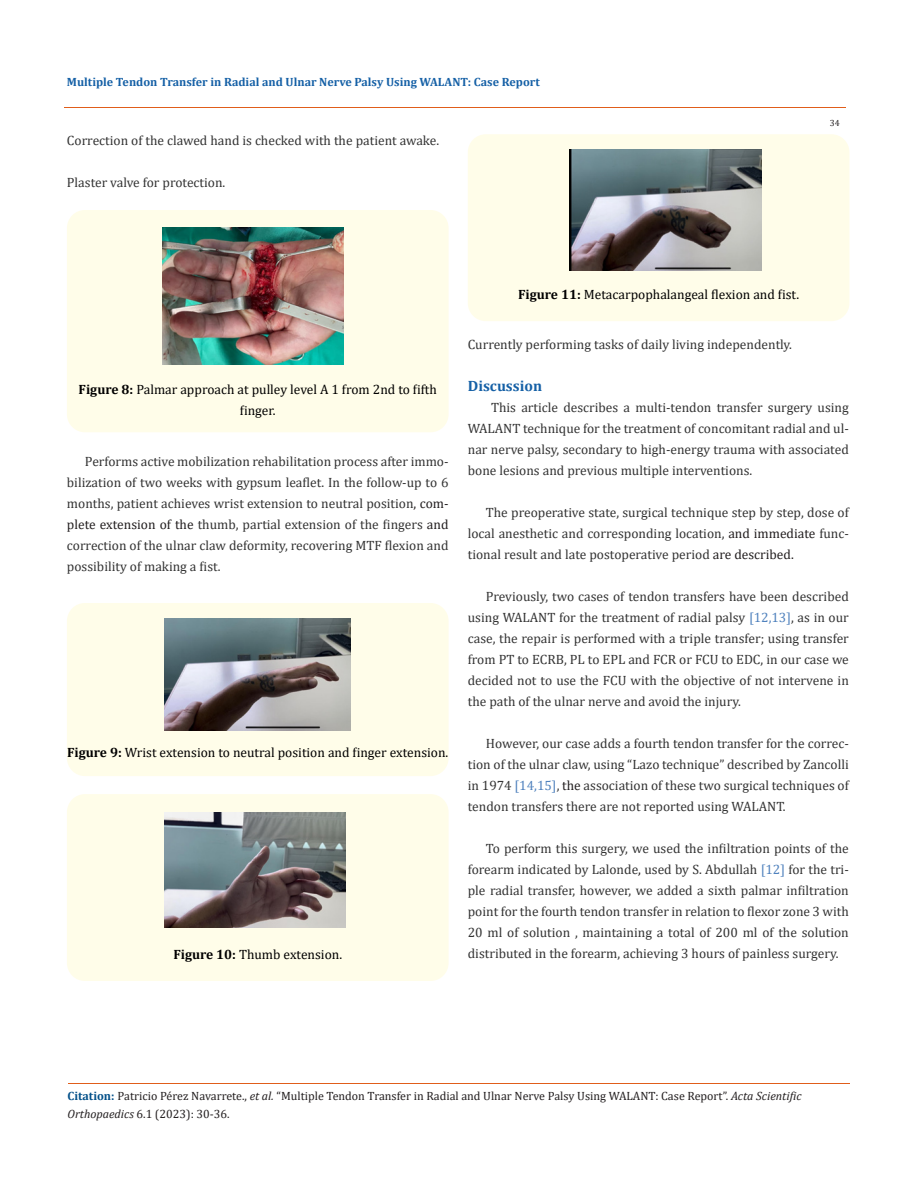
<style>
.page{position:relative;width:917px;height:1188px;background:#fff}
.page>*{position:absolute;margin:0;border:0;box-sizing:border-box;transform-origin:0 0}
.t1{font:700 15px "Cambria";color:#1560a6}
.t2{font:13.5px/21px "Cambria";color:#333;text-align:justify}
.t3{font:13.5px/21px "Cambria";color:#000;text-align:center}
.t4{font:12px/18px "Cambria";color:#231f20}
.t5{font:700 12px "Cambria";color:#1560a6}
.t6{font:9px "Cambria";color:#231f20}
.s1{font-weight:700}
.s2{color:#231f20}
.s3{color:#4f81bd}
.s4{font-weight:700;color:#035089}
.s5{font-style:italic}
</style>
<div class="page">
<div style="left:67px;top:210px;width:381px;height:222px;background:#fffde9;border-radius:18px"></div>
<img style="left:162px;top:227px;width:181px;height:137px">
<div style="left:67px;top:603px;width:381px;height:173px;background:#fffde9;border-radius:18px"></div>
<img style="left:165px;top:618px;width:186px;height:112px">
<div style="left:67px;top:794px;width:381px;height:187px;background:#fffde9;border-radius:18px"></div>
<img style="left:164px;top:813px;width:181px;height:115px">
<div style="left:468px;top:134px;width:381px;height:187px;background:#fffde9;border-radius:18px"></div>
<img style="left:569px;top:149px;width:192px;height:122px">
<hr style="left:64px;top:108px;width:781px;height:1px;background:#e05d1a">
<hr style="left:68px;top:1083px;width:781px;height:1px;background:#e05d1a">
<p class="t5" style="left:67px;top:73px;width:474px">Multiple Tendon Transfer in Radial and Ulnar Nerve Palsy Using WALANT: Case Report</p>
<p class="t2" style="left:67px;top:130px;width:374px">Correction of the clawed hand is checked with the patient awake.</p>
<p class="t2" style="left:67px;top:172px;width:160px">Plaster valve for protection.</p>
<p class="t6" style="left:829px;top:118px;width:11px">34</p>
<p class="t3" style="left:79px;top:379px;width:360px"><span class="s1">Figure 8:</span> Palmar approach at pulley level A 1 from 2nd to fifth finger.</p>
<p class="t2" style="left:67px;top:451px;width:383px;text-indent:18px">Performs active mobilization rehabilitation process after immo&shy;bilization of two weeks with gypsum leaflet. In the follow-up to 6 months, patient achieves wrist extension to neutral position<span class="s2">, com&shy;plete extension of the</span> thumb, partial extension of the fingers <span class="s2">and </span>correction of the ulnar claw deformity, recovering MTF flexion and possibility of making a fist.</p>
<p class="t3" style="left:67px;top:742px;width:383px"><span class="s1">Figure 9:</span> Wrist extension to neutral position and finger extension.</p>
<p class="t3" style="left:173px;top:943px;width:170px"><span class="s1">Figure 10:</span> Thumb extension.</p>
<p class="t3" style="left:518px;top:283px;width:282px"><span class="s1">Figure 11:</span> Metacarpophalangeal flexion and fist.</p>
<p class="t2" style="left:468px;top:334px;width:326px">Currently performing tasks of daily living independently.</p>
<p class="t1" style="left:468px;top:375px;width:76px">Discussion</p>
<p class="t2" style="left:468px;top:397px;width:382px;text-indent:23px">This article describes a multi-tendon transfer surgery using WALANT technique for the treatment of concomitant radial and ul&shy;nar nerve palsy, secondary to high-energy trauma with associated bone lesions and previous multiple interventions.</p>
<p class="t2" style="left:468px;top:502px;width:382px;text-indent:18px">The preoperative state, surgical technique step by step, dose of local anesthetic and corresponding location, <span class="s2">and immediate</span> func&shy;tional result and late postoperative period <span class="s2">are described.</span></p>
<p class="t2" style="left:468px;top:586px;width:382px;text-indent:18px">Previously, two cases of tendon transfers have been described using WALANT for the treatment of radial palsy <span class="s3">[12,13]</span>, as in our case, the repair is performed with a triple transfer; using transfer from PT to ECRB, PL to EPL and FCR or FCU to EDC, in our case we decided not to use the FCU with the objective of not intervene in the path of the ulnar nerve and avoid the injury.</p>
<p class="t2" style="left:468px;top:733px;width:382px;text-indent:18px">However, our case adds a fourth tendon transfer for the correc&shy;tion of the ulnar claw, using “Lazo technique” described by Zancolli in 1974 <span class="s3">[14,15]</span>, <span class="s2">the</span> association of these two surgical techniques of tendon transfers there are not reported using WALANT.</p>
<p class="t2" style="left:468px;top:838px;width:382px;text-indent:18px">To perform this surgery, we used the infiltration points of the forearm indicated by Lalonde<span class="s2">,</span> used by S. Abdullah <span class="s3">[12]</span> for the tri&shy;ple radial transfer, however, we added a sixth palmar infiltration point for the fourth tendon transfer in relation to flexor zone 3 with 20 ml of solution , maintaining a total of 200 ml of the solution distributed in the forearm, achieving 3 hours of painless surgery.</p>
<p class="t4" style="left:68px;top:1087px;width:735px"><span class="s4">Citation:</span> Patricio Pérez Navarrete., <span class="s5">et al.</span> “Multiple Tendon Transfer in Radial and Ulnar Nerve Palsy Using WALANT: Case Report”. <span class="s5">Acta Scientific<br>Orthopaedics</span> 6.1 (2023): 30-36.</p>
</div>
